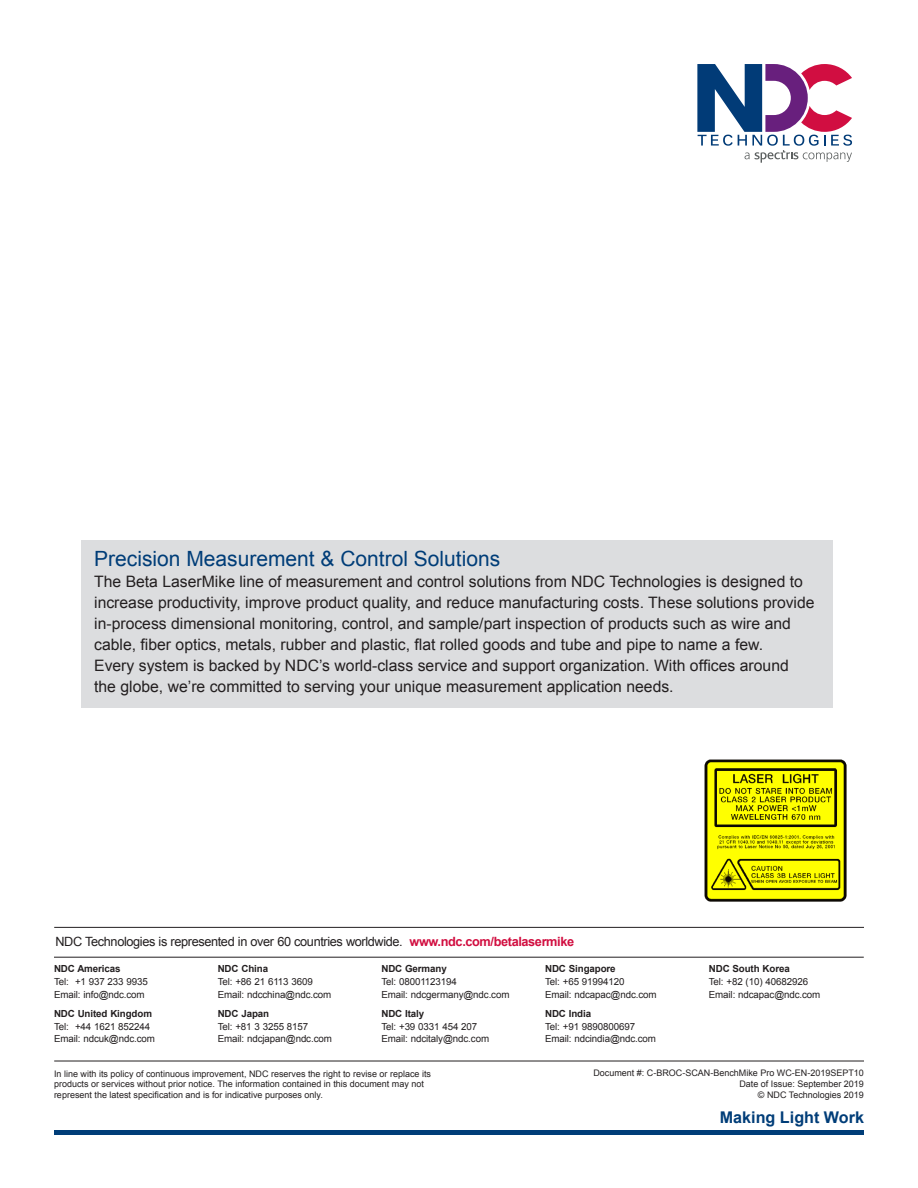
<style>
.page{position:relative;width:918px;height:1188px;background:#fff}
.page>*{position:absolute;margin:0;border:0;box-sizing:border-box;transform-origin:0 0}
.t1{font:21px "Arial";color:#003d78}
.t2{font:700 16.2px "Arial";color:#003d78}
.t3{font:15.75px/21px "Arial";color:#231f20}
.t4{font:12.75px "Arial";letter-spacing:-.03em;color:#231f20}
.t5{font:9.75px/12.8px "Arial";letter-spacing:-.01em;color:#231f20}
.t6{font:700 9.75px "Arial";letter-spacing:-.01em;color:#231f20}
.t7{font:9px/10.8px "Arial";color:#231f20}
.s1{font-weight:700;color:#d10e40}
</style>
<div class="page">
<div style="left:81px;top:540px;width:752px;height:168px;background:#dcdddf"></div>
<img style="left:704px;top:759px;width:143px;height:142px">
<div style="left:54px;top:1130px;width:810px;height:5px;background:#003d78"></div>
<hr style="left:54px;top:927px;width:810px;height:1px;background:#231f20">
<hr style="left:54px;top:957px;width:810px;height:1px;background:#231f20">
<hr style="left:54px;top:1061px;width:810px;height:1px;background:#231f20">
<svg style="left:697px;top:64px;width:155px;height:99px"></svg>
<h1 class="t1" style="left:94px;top:545px;width:408px">Precision Measurement &amp; Control Solutions</h1>
<p class="t3" style="left:94px;top:571px;width:722px">The Beta LaserMike line of measurement and control solutions from NDC Technologies is designed to increase productivity, improve product quality, and reduce manufacturing costs. These solutions provide in-process dimensional monitoring, control, and sample/part inspection of products such as wire and cable, fiber optics, metals, rubber and plastic, flat rolled goods and tube and pipe to name a few.<br>Every system is backed by NDC’s world-class service and support organization. With offices around the globe, we’re committed to serving your unique measurement application needs.</p>
<p class="t4" style="left:56px;top:934px;width:520px">NDC Technologies is represented in over 60 countries worldwide. <span class="s1">www.ndc.com/betalasermike</span></p>
<p class="t6" style="left:54px;top:962px;width:68px">NDC Americas</p>
<p class="t5" style="left:54px;top:975px;width:95px">Tel: +1 937 233 9935<br>Email: info@ndc.com</p>
<p class="t6" style="left:54px;top:1007px;width:100px">NDC United Kingdom</p>
<p class="t5" style="left:54px;top:1020px;width:102px">Tel: +44 1621 852244<br>Email: ndcuk@ndc.com</p>
<p class="t6" style="left:218px;top:962px;width:52px">NDC China</p>
<p class="t5" style="left:218px;top:975px;width:115px">Tel: +86 21 6113 3609<br>Email: ndcchina@ndc.com</p>
<p class="t6" style="left:218px;top:1007px;width:53px">NDC Japan</p>
<p class="t5" style="left:218px;top:1020px;width:116px">Tel: +81 3 3255 8157<br>Email: ndcjapan@ndc.com</p>
<p class="t6" style="left:381px;top:962px;width:67px">NDC Germany</p>
<p class="t5" style="left:381px;top:975px;width:130px">Tel: 08001123194<br>Email: ndcgermany@ndc.com</p>
<p class="t6" style="left:381px;top:1007px;width:44px">NDC Italy</p>
<p class="t5" style="left:381px;top:1020px;width:109px">Tel: +39 0331 454 207<br>Email: ndcitaly@ndc.com</p>
<p class="t6" style="left:545px;top:962px;width:72px">NDC Singapore</p>
<p class="t5" style="left:545px;top:975px;width:113px">Tel: +65 91994120<br>Email: ndcapac@ndc.com</p>
<p class="t6" style="left:545px;top:1007px;width:48px">NDC India</p>
<p class="t5" style="left:545px;top:1020px;width:112px">Tel: +91 9890800697<br>Email: ndcindia@ndc.com</p>
<p class="t6" style="left:709px;top:962px;width:82px">NDC South Korea</p>
<p class="t5" style="left:709px;top:975px;width:113px">Tel: +82 (10) 40682926<br>Email: ndcapac@ndc.com</p>
<p class="t7" style="left:54px;top:1068px;width:379px">In line with its policy of continuous improvement, NDC reserves the right to revise or replace its products or services without prior notice. The information contained in this document may not represent the latest specification and is for indicative purposes only.</p>
<p class="t7" style="left:593px;top:1068px;width:272px;text-align:right">Document #: C-BROC-SCAN-BenchMike Pro WC-EN-2019SEPT10<br>Date of Issue: September 2019<br>© NDC Technologies 2019</p>
<p class="t2" style="left:720px;top:1106px;width:146px">Making Light Work</p>
</div>
